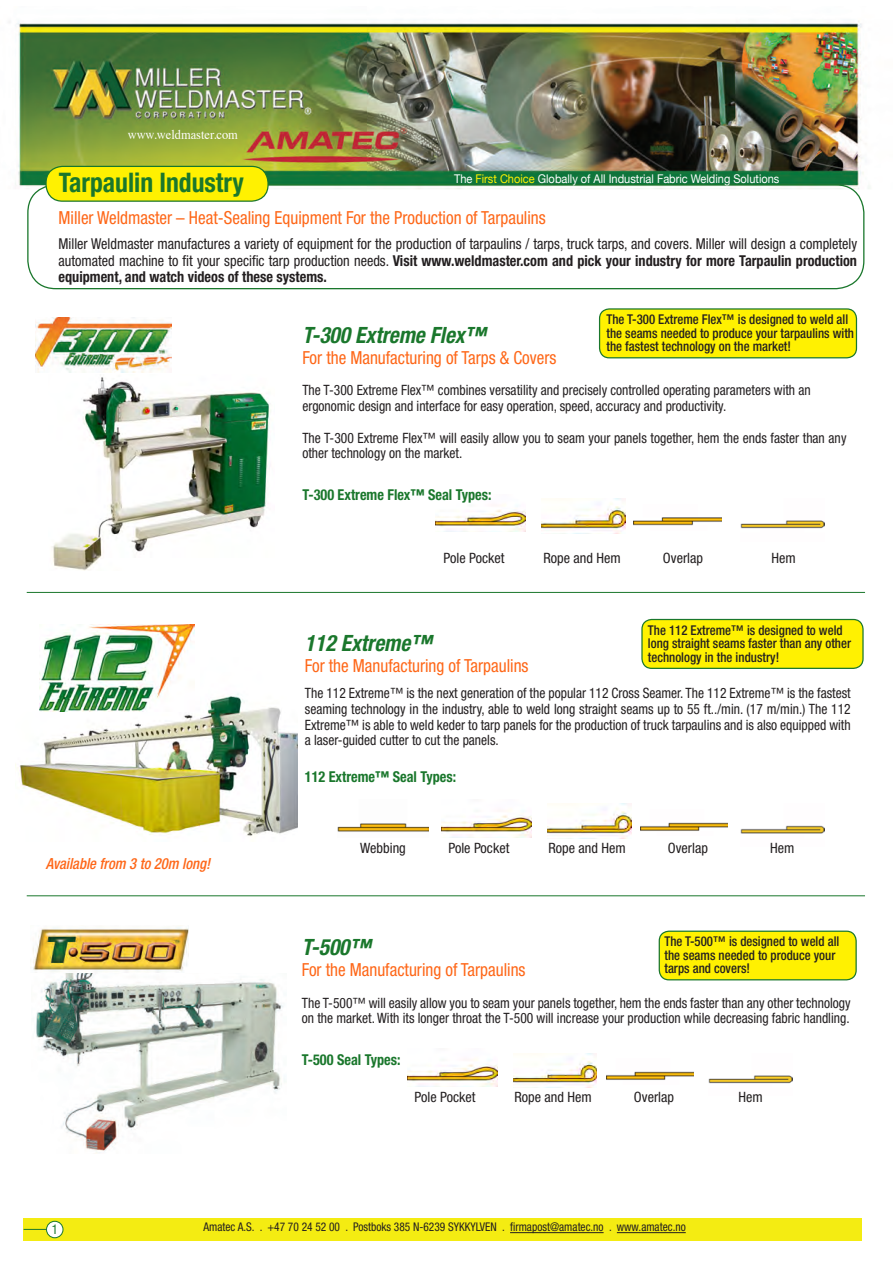
<style>
.page{position:relative;width:893px;height:1263px;background:#fff}
.page>*{position:absolute;margin:0;border:0;box-sizing:border-box;transform-origin:0 0}
.t1{font:700 condensed 27px "Helvetica Neue";color:#1a772c;scale:.95 1}
.t2{font:italic 700 condensed 22.5px "Helvetica Neue";color:#1a772c;scale:.95 1}
.t3{font:condensed 18px "Helvetica Neue";color:#fe6718;scale:.95 1}
.t4{font:italic 500 condensed 15.3px "Helvetica Neue";color:#fe6718;scale:.95 1}
.t5{font:condensed 15px/16.5px "Helvetica Neue";color:#231f20;text-align:justify;scale:.95 1}
.t6{font:700 condensed 15px "Helvetica Neue";color:#1a772c;scale:.95 1}
.t7{font:condensed 14.25px/15.8px "Helvetica Neue";color:#231f20;scale:.95 1}
.t8{font:condensed 14.25px "Helvetica Neue";color:#231f20}
.t9{font:500 condensed 13.5px/13.5px "Helvetica Neue";color:#231f20;scale:.95 1}
.t10{font:13.5px "Times";color:#fff;scale:.92 1}
.t11{font:condensed 13.5px "Helvetica Neue";color:#1a772c;scale:.95 1}
.t12{font:condensed 12px "Helvetica Neue";color:#231f20;scale:.95 1}
.t13{font:12px "Helvetica Neue";color:#fff;scale:.92 1}
.s1{color:#fff101}
.s2{font-weight:700}
</style>
<div class="page">
<img style="left:15px;top:21px;width:855px;height:189px">
<div style="left:24px;top:1218px;width:838px;height:23px;background:#f4ec12"></div>
<hr style="left:27px;top:592px;width:838px;height:1px;background:#1a772c">
<div style="left:27px;top:184px;width:837px;height:105px;border:1px solid #1a772c;border-radius:28px"></div>
<div style="left:46px;top:166px;width:222px;height:35px;background:#fff101;border-radius:16px"></div>
<div style="left:45px;top:166px;width:224px;height:36px;border:1px solid #1a772c;border-radius:16px"></div>
<img style="left:36px;top:973px;width:247px;height:180px">
<img style="left:17px;top:694px;width:281px;height:143px">
<hr style="left:24px;top:1229px;width:30px;height:1px;background:#1a772c">
<div style="left:47px;top:1221px;width:16px;height:17px;background:#fff;border-radius:50%"></div>
<div style="left:46px;top:1221px;width:17px;height:17px;border:1px solid #1a772c;border-radius:50%"></div>
<img style="left:33px;top:927px;width:156px;height:45px">
<img style="left:39px;top:625px;width:155px;height:87px">
<hr style="left:27px;top:895px;width:838px;height:1px;background:#1a772c">
<div style="left:642px;top:619px;width:221px;height:49px;background:#fff101;border-radius:10px"></div>
<div style="left:641px;top:619px;width:223px;height:50px;border:1px solid #1a772c;border-radius:10px"></div>
<img style="left:634px;top:517px;width:88px;height:9px">
<img style="left:606px;top:1071px;width:88px;height:9px">
<img style="left:640px;top:822px;width:88px;height:9px">
<img style="left:740px;top:520px;width:84px;height:9px">
<img style="left:709px;top:1075px;width:84px;height:9px">
<img style="left:740px;top:825px;width:84px;height:9px">
<div style="left:659px;top:931px;width:197px;height:49px;background:#fff101;border-radius:10px"></div>
<div style="left:659px;top:930px;width:198px;height:50px;border:1px solid #1a772c;border-radius:10px"></div>
<img style="left:52px;top:377px;width:219px;height:194px">
<img style="left:35px;top:317px;width:137px;height:55px">
<img style="left:435px;top:505px;width:90px;height:27px">
<div style="left:600px;top:309px;width:256px;height:49px;background:#fff101;border-radius:10px"></div>
<div style="left:599px;top:308px;width:258px;height:50px;border:1px solid #1a772c;border-radius:10px"></div>
<img style="left:408px;top:1059px;width:90px;height:27px">
<img style="left:442px;top:810px;width:89px;height:27px">
<img style="left:338px;top:823px;width:90px;height:9px">
<img style="left:541px;top:499px;width:84px;height:34px">
<img style="left:513px;top:1053px;width:84px;height:35px">
<img style="left:547px;top:804px;width:84px;height:35px">
<hr style="left:510px;top:1232px;width:94px;height:1px;background:#231f20">
<hr style="left:617px;top:1232px;width:69px;height:1px;background:#231f20">
<p class="t10" style="left:128px;top:122px;width:121px">www.weldmaster.com</p>
<h1 class="t1" style="left:59px;top:166px;width:196px">Tarpaulin Industry</h1>
<p class="t13" style="left:454px;top:171px;width:355px">The <span class="s1">First Choice</span> Globally of All Industrial Fabric Welding Solutions</p>
<p class="t3" style="left:59px;top:207px;width:514px">Miller Weldmaster – Heat-Sealing Equipment For the Production of Tarpaulins</p>
<p class="t5" style="left:59px;top:235px;width:842px">Miller Weldmaster manufactures a variety of equipment for the production of tarpaulins / tarps, truck tarps, and covers. Miller will design a completely automated machine to fit your specific tarp production needs. <span class="s2">Visit www.weldmaster.com and pick your industry for more Tarpaulin production equipment, and watch videos of these systems.</span></p>
<p class="t9" style="left:606px;top:312px;width:262px">The T-300 Extreme Flex™ is designed to weld all the seams needed to produce your tarpaulins with the fastest technology on the market!</p>
<h2 class="t2" style="left:302px;top:321px;width:195px">T-300 Extreme Flex™</h2>
<p class="t3" style="left:302px;top:347px;width:269px">For the Manufacturing of Tarps &amp; Covers</p>
<p class="t7" style="left:302px;top:382px;width:537px">The T-300 Extreme Flex™ combines versatility and precisely controlled operating parameters with an ergonomic design and interface for easy operation, speed, accuracy and productivity.</p>
<p class="t7" style="left:302px;top:430px;width:574px">The T-300 Extreme Flex™ will easily allow you to seam your panels together, hem the ends faster than any other technology on the market.</p>
<p class="t6" style="left:302px;top:486px;width:201px">T-300 Extreme Flex™ Seal Types:</p>
<p class="t8" style="left:444px;top:549px;width:62px">Pole Pocket</p>
<p class="t8" style="left:543px;top:549px;width:79px">Rope and Hem</p>
<p class="t8" style="left:663px;top:549px;width:42px">Overlap</p>
<p class="t8" style="left:771px;top:549px;width:26px">Hem</p>
<p class="t9" style="left:648px;top:623px;width:215px">The 112 Extreme™ is designed to weld long straight seams faster than any other technology in the industry!</p>
<h2 class="t2" style="left:305px;top:629px;width:135px">112 Extreme™</h2>
<p class="t3" style="left:305px;top:655px;width:237px">For the Manufacturing of Tarpaulins</p>
<p class="t7" style="left:305px;top:685px;width:576px;text-align:justify">The 112 Extreme™ is the next generation of the popular 112 Cross Seamer. The 112 Extreme™ is the fastest seaming technology in the industry, able to weld long straight seams up to 55 ft../min. (17 m/min.) The 112<br>Extreme™ is able to weld keder to tarp panels for the production of truck tarpaulins and is also equipped with a laser-guided cutter to cut the panels.</p>
<p class="t6" style="left:305px;top:768px;width:161px">112 Extreme™ Seal Types:</p>
<p class="t4" style="left:46px;top:854px;width:175px">Available from 3 to 20m long!</p>
<p class="t8" style="left:360px;top:840px;width:47px">Webbing</p>
<p class="t8" style="left:448px;top:840px;width:62px">Pole Pocket</p>
<p class="t8" style="left:548px;top:840px;width:79px">Rope and Hem</p>
<p class="t8" style="left:668px;top:840px;width:42px">Overlap</p>
<p class="t8" style="left:770px;top:840px;width:26px">Hem</p>
<p class="t9" style="left:664px;top:934px;width:186px">The T-500™ is designed to weld all the seams needed to produce your tarps and covers!</p>
<h2 class="t2" style="left:302px;top:933px;width:74px">T-500™</h2>
<p class="t3" style="left:302px;top:959px;width:237px">For the Manufacturing of Tarpaulins</p>
<p class="t7" style="left:302px;top:994px;width:579px">The T-500™ will easily allow you to seam your panels together, hem the ends faster than any other technology on the market. With its longer throat the T-500 will increase your production while decreasing fabric handling.</p>
<p class="t6" style="left:302px;top:1051px;width:106px">T-500 Seal Types:</p>
<p class="t8" style="left:415px;top:1089px;width:62px">Pole Pocket</p>
<p class="t8" style="left:514px;top:1089px;width:79px">Rope and Hem</p>
<p class="t8" style="left:634px;top:1089px;width:42px">Overlap</p>
<p class="t8" style="left:739px;top:1089px;width:26px">Hem</p>
<p class="t11" style="left:52px;top:1221px;width:8px">1</p>
<p class="t12" style="left:203px;top:1220px;width:509px">Amatec A.S. . +47 70 24 52 00 . Postboks 385 N-6239 SYKKYLVEN . firmapost@amatec.no . www.amatec.no</p>
</div>
